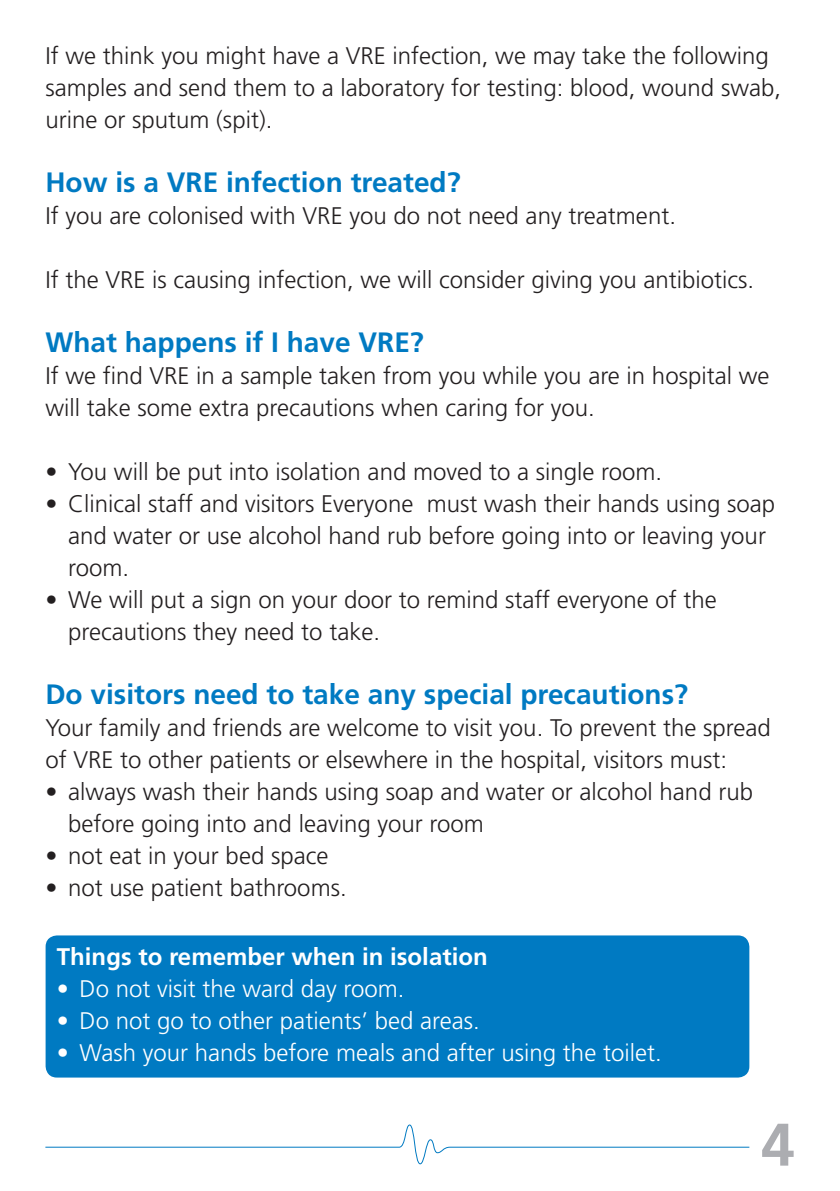
<style>
.page{position:relative;width:840px;height:1191px;background:#fff}
.page>*{position:absolute;margin:0;border:0;box-sizing:border-box;transform-origin:0 0}
.t1{font:700 60px "Frutiger";color:#acadb1}
.t2{font:700 28px "Frutiger";color:#007ac2}
.t3{font:300 24px/32px "Frutiger";color:#231f20}
.t4{font:300 24px "Frutiger";color:#fff}
.t5{font:700 24px "Frutiger";color:#fff}
</style>
<div class="page">
<svg style="left:45px;top:1124px;width:705px;height:40px"></svg>
<div style="left:46px;top:935px;width:703px;height:142px;background:#007ac2;border-radius:11px"></div>
<p class="t3" style="left:45px;top:40px;width:736px">If we think you might have a VRE infection, we may take the following samples and send them to a laboratory for testing: blood, wound swab, urine or sputum (spit).</p>
<p class="t2" style="left:45px;top:166px;width:416px">How is a VRE infection treated?</p>
<p class="t3" style="left:45px;top:200px;width:631px">If you are colonised with VRE you do not need any treatment.</p>
<p class="t3" style="left:45px;top:264px;width:710px">If the VRE is causing infection, we will consider giving you antibiotics.</p>
<p class="t2" style="left:45px;top:326px;width:380px">What happens if I have VRE?</p>
<p class="t3" style="left:45px;top:360px;width:725px">If we find VRE in a sample taken from you while you are in hospital we will take some extra precautions when caring for you.</p>
<p class="t3" style="left:45px;top:456px;width:618px">• You will be put into isolation and moved to a single room.</p>
<p class="t3" style="left:68px;top:488px;width:708px;text-indent:-23px">• Clinical staff and visitors Everyone must wash their hands using soap and water or use alcohol hand rub before going into or leaving your room.</p>
<p class="t3" style="left:68px;top:584px;width:650px;text-indent:-23px">• We will put a sign on your door to remind staff everyone of the precautions they need to take.</p>
<p class="t2" style="left:45px;top:678px;width:644px">Do visitors need to take any special precautions?</p>
<p class="t3" style="left:45px;top:712px;width:726px">Your family and friends are welcome to visit you. To prevent the spread of VRE to other patients or elsewhere in the hospital, visitors must:</p>
<p class="t3" style="left:68px;top:776px;width:686px;text-indent:-23px">• always wash their hands using soap and water or alcohol hand rub before going into and leaving your room</p>
<p class="t3" style="left:45px;top:840px;width:284px">• not eat in your bed space</p>
<p class="t3" style="left:45px;top:872px;width:302px">• not use patient bathrooms.</p>
<p class="t5" style="left:57px;top:943px;width:432px">Things to remember when in isolation</p>
<p class="t4" style="left:57px;top:975px;width:349px">• Do not visit the ward day room.</p>
<p class="t4" style="left:57px;top:1007px;width:424px">• Do not go to other patients’ bed areas.</p>
<p class="t4" style="left:57px;top:1039px;width:606px">• Wash your hands before meals and after using the toilet.</p>
<h1 class="t1" style="left:760px;top:1109px;width:35px">4</h1>
</div>
